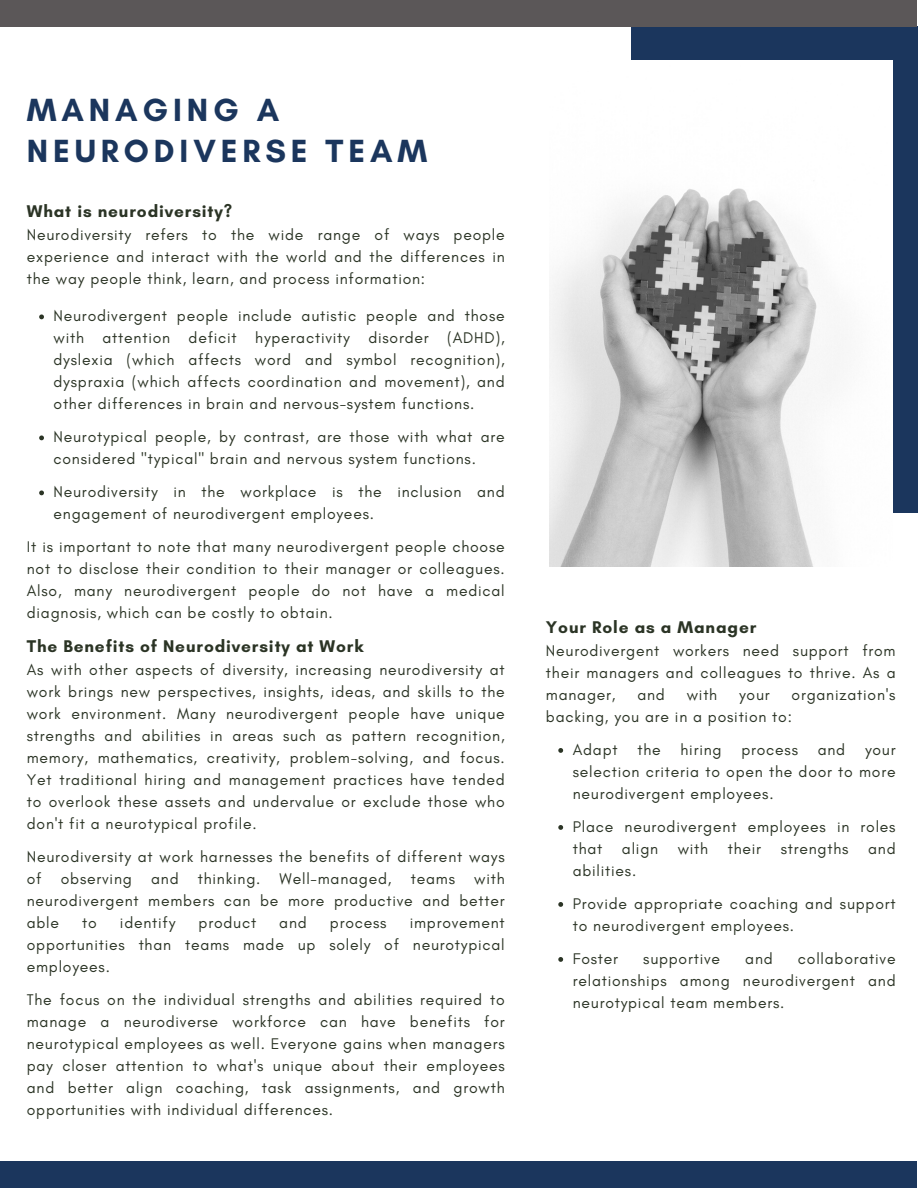
<style>
.page{position:relative;width:918px;height:1188px;background:#fff}
.page>*{position:absolute;margin:0;border:0;box-sizing:border-box;transform-origin:0 0}
.t1{font:700 32.7px/40.5px "Glacial Indifference";letter-spacing:.15em;color:#1b365d}
.t2{font:700 17.25px "Glacial Indifference";letter-spacing:.05em;color:#2b3425}
.t3{font:15.75px/22px "Glacial Indifference";letter-spacing:.05em;color:#2b3425;text-align:justify}
</style>
<div class="page">
<div style="left:631px;top:26px;width:287px;height:486px;background:#1b365d"></div>
<div style="left:0;top:0;width:917px;height:27px;background:#5b5758"></div>
<div style="left:0;top:1162px;width:916px;height:26px;background:#1b365d"></div>
<img style="left:550px;top:61px;width:343px;height:505px">
<svg style="left:558px;top:748px;width:5px;height:5px"></svg>
<svg style="left:558px;top:825px;width:5px;height:5px"></svg>
<svg style="left:558px;top:902px;width:5px;height:5px"></svg>
<svg style="left:558px;top:957px;width:5px;height:5px"></svg>
<svg style="left:39px;top:314px;width:5px;height:5px"></svg>
<svg style="left:39px;top:435px;width:5px;height:5px"></svg>
<svg style="left:39px;top:490px;width:5px;height:5px"></svg>
<p class="t1" style="left:27px;top:89px;width:402px">MANAGING A<br>NEURODIVERSE TEAM</p>
<p class="t2" style="left:27px;top:200px;width:207px">What is neurodiversity?</p>
<p class="t3" style="left:27px;top:224px;width:479px">Neurodiversity refers to the wide range of ways people experience and interact with the world and the differences in the way people think, learn, and process information:</p>
<p class="t3" style="left:54px;top:305px;width:453px">Neurodivergent people include autistic people and those with attention deficit hyperactivity disorder (ADHD), dyslexia (which affects word and symbol recognition), dyspraxia (which affects coordination and movement), and other differences in brain and nervous-system functions.</p>
<p class="t3" style="left:54px;top:426px;width:453px">Neurotypical people, by contrast, are those with what are considered "typical" brain and nervous system functions.</p>
<p class="t3" style="left:54px;top:481px;width:453px">Neurodiversity in the workplace is the inclusion and engagement of neurodivergent employees.</p>
<p class="t3" style="left:27px;top:536px;width:479px">It is important to note that many neurodivergent people choose not to disclose their condition to their manager or colleagues.<br>Also, many neurodivergent people do not have a medical diagnosis, which can be costly to obtain.</p>
<p class="t2" style="left:27px;top:636px;width:338px">The Benefits of Neurodiversity at Work</p>
<p class="t3" style="left:27px;top:659px;width:479px">As with other aspects of diversity, increasing neurodiversity at work brings new perspectives, insights, ideas, and skills to the work environment. Many neurodivergent people have unique strengths and abilities in areas such as pattern recognition, memory, mathematics, creativity, problem-solving, and focus.<br>Yet traditional hiring and management practices have tended to overlook these assets and undervalue or exclude those who don't fit a neurotypical profile.</p>
<p class="t3" style="left:27px;top:846px;width:479px">Neurodiversity at work harnesses the benefits of different ways of observing and thinking. Well-managed, teams with neurodivergent members can be more productive and better able</p>
<p class="t3" style="left:82px;top:912px;width:16px">to</p>
<p class="t3" style="left:120px;top:912px;width:57px">identify</p>
<p class="t3" style="left:199px;top:912px;width:59px">product</p>
<p class="t3" style="left:279px;top:912px;width:29px">and</p>
<p class="t3" style="left:330px;top:912px;width:58px">process</p>
<p class="t3" style="left:27px;top:912px;width:479px;text-indent:383px">improvement opportunities than teams made up solely of neurotypical employees.</p>
<p class="t3" style="left:27px;top:989px;width:479px">The focus on the individual strengths and abilities required to manage a neurodiverse workforce can have benefits for neurotypical employees as well. Everyone gains when managers pay closer attention to what's unique about their employees and better align coaching, task assignments, and growth opportunities with individual differences.</p>
<p class="t2" style="left:546px;top:616px;width:212px">Your Role as a Manager</p>
<p class="t3" style="left:546px;top:639px;width:351px">Neurodivergent workers need support from their managers and colleagues to thrive. As a manager,</p>
<p class="t3" style="left:546px;top:683px;width:351px;text-indent:246px">organization's backing, you are in a position to:</p>
<p class="t3" style="left:573px;top:738px;width:46px">Adapt</p>
<p class="t3" style="left:637px;top:738px;width:25px">the</p>
<p class="t3" style="left:680px;top:738px;width:43px">hiring</p>
<p class="t3" style="left:741px;top:738px;width:58px">process</p>
<p class="t3" style="left:818px;top:738px;width:29px">and</p>
<p class="t3" style="left:637px;top:683px;width:29px">and</p>
<p class="t3" style="left:687px;top:683px;width:32px">with</p>
<p class="t3" style="left:739px;top:683px;width:32px">your</p>
<p class="t3" style="left:573px;top:738px;width:324px;text-indent:292px">your selection criteria to open the door to more neurodivergent employees.</p>
<p class="t3" style="left:573px;top:815px;width:324px">Place neurodivergent employees in roles that align with their strengths and abilities.</p>
<p class="t3" style="left:573px;top:892px;width:324px">Provide appropriate coaching and support to neurodivergent employees.</p>
<p class="t3" style="left:573px;top:947px;width:47px">Foster</p>
<p class="t3" style="left:643px;top:947px;width:78px">supportive</p>
<p class="t3" style="left:745px;top:947px;width:29px">and</p>
<p class="t3" style="left:573px;top:947px;width:324px;text-indent:225px">collaborative relationships among neurodivergent and neurotypical team members.</p>
</div>
